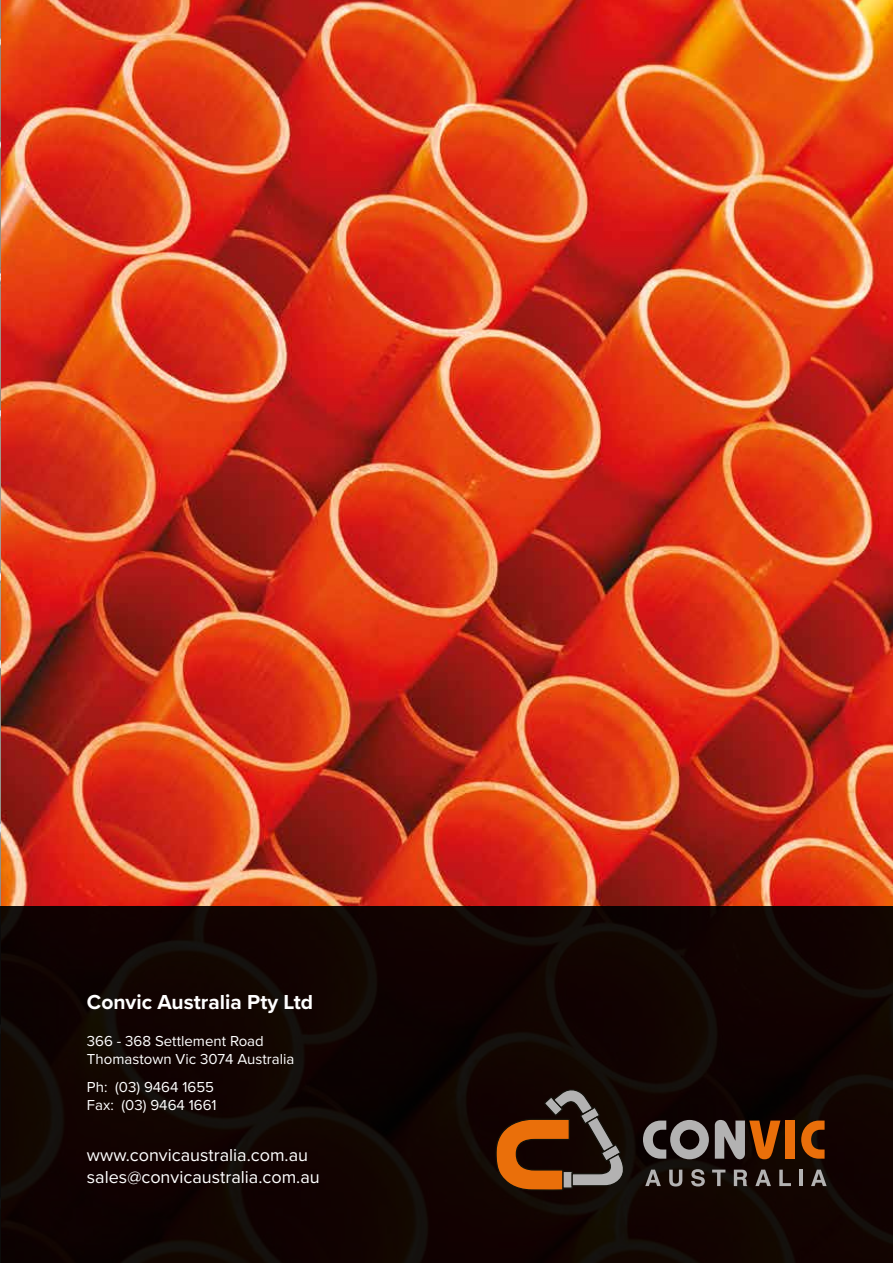
<style>
.page{position:relative;width:893px;height:1263px;background:#fff}
.page>*{position:absolute;margin:0;border:0;box-sizing:border-box;transform-origin:0 0}
.t1{font:700 21px "Proxima Nova";color:#fff}
.t2{font:18px/21.6px "Proxima Nova";color:#fff}
.t3{font:15px/18px "Proxima Nova";color:#fff}
</style>
<div class="page">
<img style="left:0;top:0;width:893px;height:1263px">
<div style="left:1px;top:906px;width:892px;height:357px;background:linear-gradient(to right,#110502,#110502)"></div>
<svg style="left:494px;top:1086px;width:132px;height:105px;background:#54331b"></svg>
<svg style="left:643px;top:1120px;width:66px;height:39px;background:#666161"></svg>
<svg style="left:715px;top:1120px;width:65px;height:39px;background:#835e42"></svg>
<div style="left:785px;top:1120px;width:9px;height:39px;background:#ea6f0a"></div>
<svg style="left:801px;top:1120px;width:24px;height:39px"></svg>
<svg style="left:645px;top:1169px;width:16px;height:17px"></svg>
<svg style="left:669px;top:1169px;width:13px;height:17px"></svg>
<svg style="left:691px;top:1169px;width:14px;height:17px"></svg>
<svg style="left:712px;top:1169px;width:13px;height:17px"></svg>
<svg style="left:734px;top:1169px;width:13px;height:17px"></svg>
<svg style="left:755px;top:1169px;width:16px;height:17px"></svg>
<svg style="left:779px;top:1169px;width:12px;height:17px"></svg>
<hr style="left:799px;top:1169px;width:4px;height:17px;background:#b3b2b2">
<svg style="left:811px;top:1169px;width:16px;height:17px"></svg>
<h1 class="t1" style="left:87px;top:986px;width:228px">Convic Australia Pty Ltd</h1>
<p class="t3" style="left:87px;top:1031px;width:209px">366 - 368 Settlement Road<br>Thomastown Vic 3074 Australia</p>
<p class="t3" style="left:87px;top:1078px;width:131px">Ph: (03) 9464 1655<br>Fax: (03) 9464 1661</p>
<p class="t2" style="left:87px;top:1144px;width:234px">www.convicaustralia.com.au sales@convicaustralia.com.au</p>
</div>
